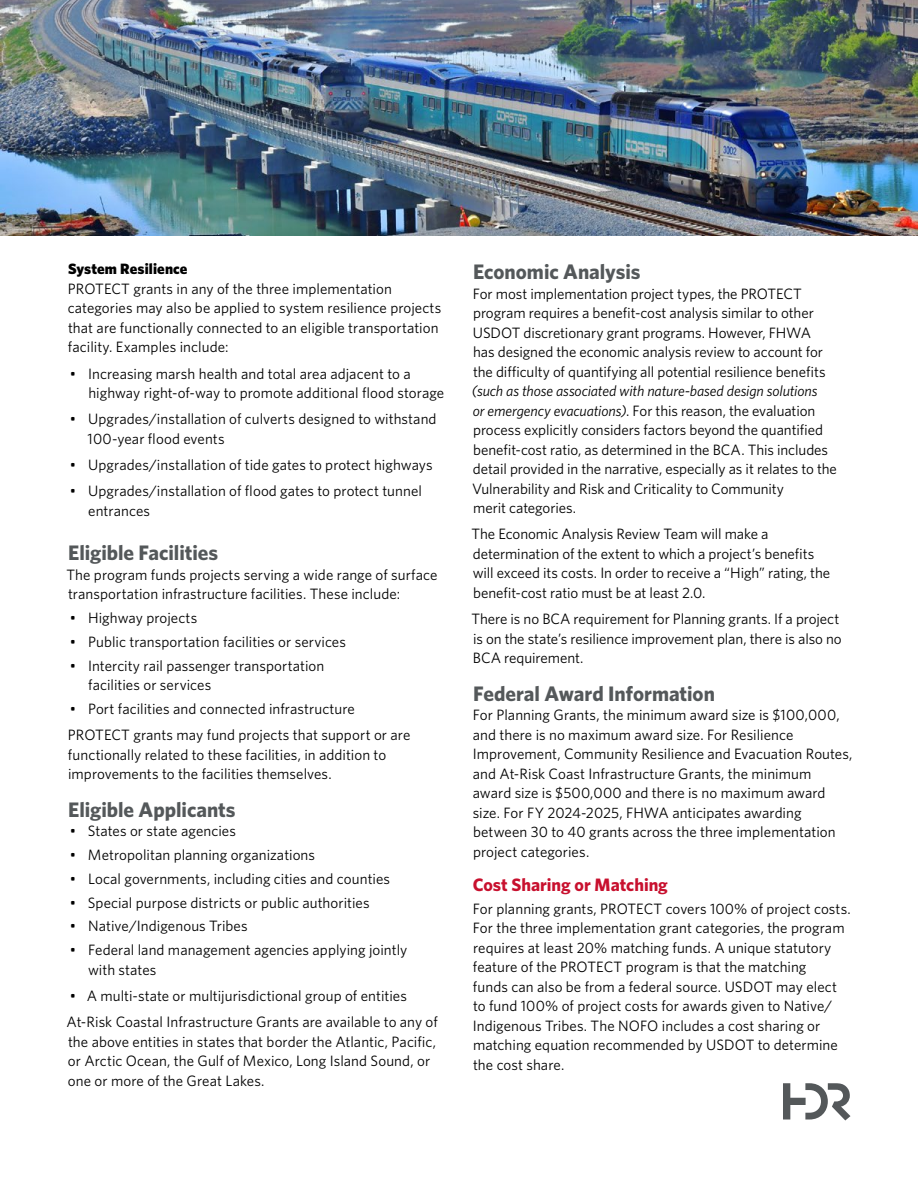
<style>
.page{position:relative;width:918px;height:1188px;background:#fff}
.page>*{position:absolute;margin:0;border:0;box-sizing:border-box;transform-origin:0 0}
.t1{font:700 21px "Whitney";color:#54585a}
.t2{font:700 18px "Whitney";color:#c8102e}
.t3{font:15px/19.5px "Whitney";color:#000}
.t4{font:900 15px "Whitney";letter-spacing:.005em;color:#000}
.s1{font-style:italic}
</style>
<div class="page">
<img style="left:0;top:0;width:918px;height:235px">
<svg style="left:783px;top:1083px;width:67px;height:38px"></svg>
<p class="t4" style="left:68px;top:259px;width:121px">System Resilience</p>
<p class="t3" style="left:68px;top:279px;width:375px">PROTECT grants in any of the three implementation categories may also be applied to system resilience projects that are functionally connected to an eligible transportation facility. Examples include:</p>
<p class="t3" style="left:88px;top:363px;width:357px;text-indent:-19px">• Increasing marsh health and total area adjacent to a highway right-of-way to promote additional flood storage</p>
<p class="t3" style="left:88px;top:409px;width:350px;text-indent:-18px">• Upgrades/installation of culverts designed to withstand<br>100-year flood events</p>
<p class="t3" style="left:70px;top:455px;width:364px">• Upgrades/installation of tide gates to protect highways</p>
<p class="t3" style="left:88px;top:481px;width:335px;text-indent:-19px">• Upgrades/installation of flood gates to protect tunnel entrances</p>
<h1 class="t1" style="left:68px;top:539px;width:152px">Eligible Facilities</h1>
<p class="t3" style="left:66px;top:564px;width:373px">The program funds projects serving a wide range of surface transportation infrastructure facilities. These include:</p>
<p class="t3" style="left:70px;top:608px;width:129px">• Highway projects</p>
<p class="t3" style="left:70px;top:631px;width:278px">• Public transportation facilities or services</p>
<p class="t3" style="left:88px;top:655px;width:238px;text-indent:-19px">• Intercity rail passenger transportation facilities or services</p>
<p class="t3" style="left:68px;top:695px;width:344px;line-height:26.2px">• Port facilities and connected infrastructure<br>PROTECT grants may fund projects that support or are</p>
<p class="t3" style="left:68px;top:744px;width:320px">functionally related to these facilities, in addition to improvements to the facilities themselves.</p>
<h1 class="t1" style="left:68px;top:795px;width:169px">Eligible Applicants</h1>
<p class="t3" style="left:70px;top:821px;width:168px">• States or state agencies</p>
<p class="t3" style="left:70px;top:845px;width:247px">• Metropolitan planning organizations</p>
<p class="t3" style="left:70px;top:869px;width:322px">• Local governments, including cities and counties</p>
<p class="t3" style="left:70px;top:892px;width:302px">• Special purpose districts or public authorities</p>
<p class="t3" style="left:70px;top:916px;width:180px">• Native/Indigenous Tribes</p>
<p class="t3" style="left:88px;top:940px;width:321px;text-indent:-18px">• Federal land management agencies applying jointly with states</p>
<p class="t3" style="left:67px;top:982px;width:373px;line-height:26.2px">• A multi-state or multijurisdictional group of entities<br>At-Risk Coastal Infrastructure Grants are available to any of</p>
<p class="t3" style="left:68px;top:1031px;width:370px">the above entities in states that border the Atlantic, Pacific, or Arctic Ocean, the Gulf of Mexico, Long Island Sound, or one or more of the Great Lakes.</p>
<h1 class="t1" style="left:473px;top:258px;width:169px">Economic Analysis</h1>
<p class="t3" style="left:473px;top:283px;width:354px">For most implementation project types, the PROTECT program requires a benefit-cost analysis similar to other USDOT discretionary grant programs. However, FHWA has designed the economic analysis review to account for the difficulty of quantifying all potential resilience benefits</p>
<p class="t3" style="left:472px;top:381px;width:367px"><span class="s1">(such as those associated with nature-based design solutions<br>or emergency evacuations)</span>. For this reason, the evaluation process explicitly considers factors beyond the quantified benefit-cost ratio, as determined in the BCA. This includes detail provided in the narrative, especially as it relates to the Vulnerability and Risk and Criticality to Community<br>merit categories.</p>
<p class="t3" style="left:471px;top:524px;width:360px">The Economic Analysis Review Team will make a determination of the extent to which a project’s benefits will exceed its costs. In order to receive a “High” rating, the benefit-cost ratio must be at least 2.0.</p>
<p class="t3" style="left:471px;top:609px;width:372px">There is no BCA requirement for Planning grants. If a project is on the state’s resilience improvement plan, there is also no<br>BCA requirement.</p>
<h1 class="t1" style="left:473px;top:679px;width:243px">Federal Award Information</h1>
<p class="t3" style="left:473px;top:705px;width:381px">For Planning Grants, the minimum award size is $100,000, and there is no maximum award size. For Resilience Improvement, Community Resilience and Evacuation Routes, and At-Risk Coast Infrastructure Grants, the minimum award size is $500,000 and there is no maximum award size. For FY 2024-2025, FHWA anticipates awarding between 30 to 40 grants across the three implementation project categories.</p>
<p class="t2" style="left:473px;top:873px;width:197px">Cost Sharing or Matching</p>
<p class="t3" style="left:473px;top:899px;width:380px">For planning grants, PROTECT covers 100% of project costs.<br>For the three implementation grant categories, the program requires at least 20% matching funds. A unique statutory feature of the PROTECT program is that the matching<br>funds can also be from a federal source. USDOT may elect to fund 100% of project costs for awards given to Native/ Indigenous Tribes. The NOFO includes a cost sharing or matching equation recommended by USDOT to determine the cost share.</p>
</div>
